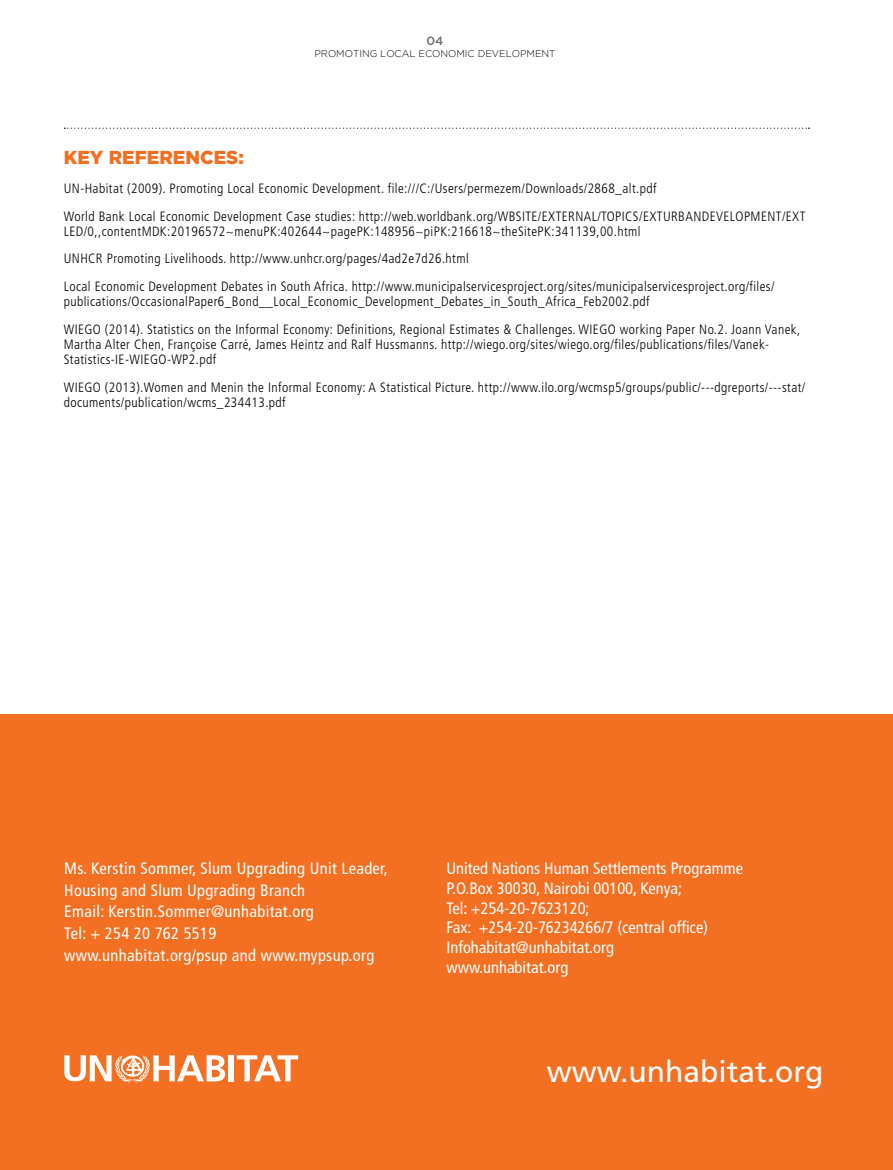
<style>
.page{position:relative;width:893px;height:1170px;background:#fff}
.page>*{position:absolute;margin:0;border:0;box-sizing:border-box;transform-origin:0 0}
.t1{font:30px "Frutiger LT Std";color:#fff}
.KEY_MESSAGES_HEAD{font:900 18.75px "Gotham";color:#f36f21}
.t2{font:condensed 16.5px "Frutiger LT Std";color:#fff}
.t3{font:condensed 16.5px/21.8px "Frutiger LT Std";letter-spacing:.02em;color:#fff}
.Reference_inside2{font:300 condensed 13.5px/15px "Frutiger LT Std";letter-spacing:.03em;color:#000}
.t4{font:500 12px "Gotham";color:#6d6e71}
.t5{font:300 9.75px "Gotham";color:#000}
</style>
<div class="page">
<div style="left:0;top:714px;width:893px;height:455px;background:#f36f21"></div>
<div style="left:229px;top:1055px;width:5px;height:26px;background:#fff"></div>
<svg style="left:237px;top:1055px;width:61px;height:26px"></svg>
<svg style="left:64px;top:1055px;width:161px;height:27px"></svg>
<svg style="left:64px;top:128px;width:745px;height:1px"></svg>
<p class="t4" style="left:427px;top:33px;width:18px">04</p>
<p class="t5" style="left:314px;top:48px;width:243px">PROMOTING LOCAL ECONOMIC DEVELOPMENT</p>
<p class="KEY_MESSAGES_HEAD" style="left:64px;top:144px;width:182px">KEY REFERENCES:</p>
<p class="Reference_inside2" style="left:64px;top:181px;width:594px">UN-Habitat (2009). Promoting Local Economic Development. file:///C:/Users/permezem/Downloads/2868_alt.pdf</p>
<p class="Reference_inside2" style="left:64px;top:209px;width:743px">World Bank Local Economic Development Case studies: http://web.worldbank.org/WBSITE/EXTERNAL/TOPICS/EXTURBANDEVELOPMENT/EXT<br>LED/0,,contentMDK:20196572~menuPK:402644~pagePK:148956~piPK:216618~theSitePK:341139,00.html</p>
<p class="Reference_inside2" style="left:64px;top:251px;width:407px">UNHCR Promoting Livelihoods. http://www.unhcr.org/pages/4ad2e7d26.html</p>
<p class="Reference_inside2" style="left:64px;top:279px;width:712px">Local Economic Development Debates in South Africa. http://www.municipalservicesproject.org/sites/municipalservicesproject.org/files/ publications/OccasionalPaper6_Bond__Local_Economic_Development_Debates_in_South_Africa_Feb2002.pdf</p>
<p class="Reference_inside2" style="left:64px;top:322px;width:738px">WIEGO (2014). Statistics on the Informal Economy: Definitions, Regional Estimates &amp; Challenges. WIEGO working Paper No.2. Joann Vanek,<br>Martha Alter Chen, Françoise Carré, James Heintz and Ralf Hussmanns. http://wiego.org/sites/wiego.org/files/publications/files/Vanek-<br>Statistics-IE-WIEGO-WP2.pdf</p>
<p class="Reference_inside2" style="left:64px;top:380px;width:743px">WIEGO (2013).Women and Menin the Informal Economy: A Statistical Picture. http://www.ilo.org/wcmsp5/groups/public/---dgreports/---stat/ documents/publication/wcms_234413.pdf</p>
<p class="t3" style="left:64px;top:857px;width:325px">Ms. Kerstin Sommer, Slum Upgrading Unit Leader,</p>
<p class="t3" style="left:64px;top:879px;width:242px">Housing and Slum Upgrading Branch</p>
<p class="t3" style="left:64px;top:900px;width:251px">Email: Kerstin.Sommer@unhabitat.org<br>Tel: + 254 20 762 5519</p>
<p class="t3" style="left:64px;top:944px;width:312px">www.unhabitat.org/psup and www.mypsup.org</p>
<p class="t2" style="left:446px;top:858px;width:298px">United Nations Human Settlements Programme</p>
<p class="t2" style="left:446px;top:878px;width:237px">P.O.Box 30030, Nairobi 00100, Kenya;</p>
<p class="t2" style="left:446px;top:898px;width:145px">Tel: +254-20-7623120;</p>
<p class="t2" style="left:446px;top:917px;width:263px">Fax: +254-20-76234266/7 (central office)</p>
<p class="t2" style="left:446px;top:937px;width:169px">Infohabitat@unhabitat.org</p>
<p class="t2" style="left:446px;top:957px;width:123px">www.unhabitat.org</p>
<p class="t1" style="left:547px;top:1053px;width:278px">www.unhabitat.org</p>
</div>
